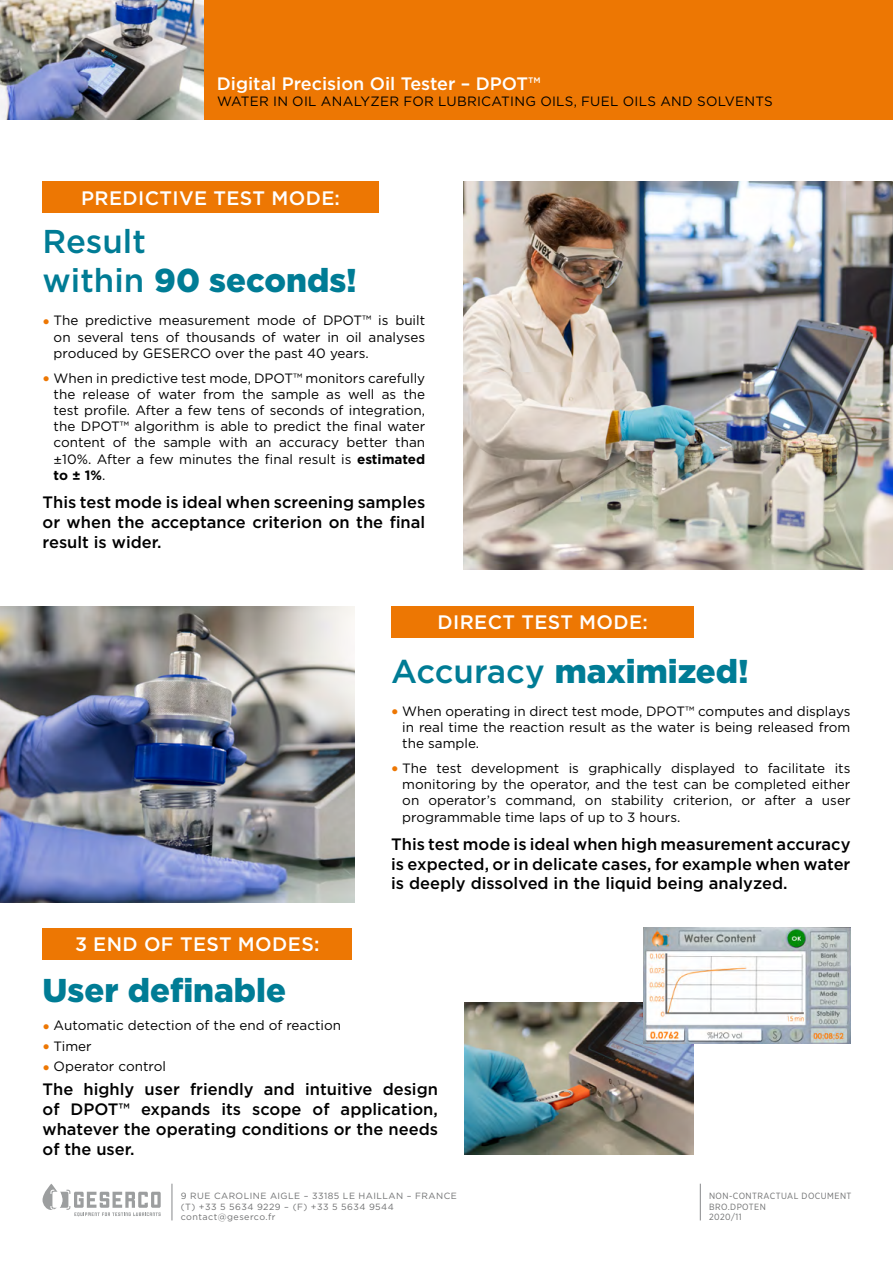
<style>
.page{position:relative;width:893px;height:1263px;background:#fff}
.page>*{position:absolute;margin:0;border:0;box-sizing:border-box;transform-origin:0 0}
.t1{font:900 33px "Gotham Pro";color:#007c95}
.t2{font:500 33px/39.6px "Gotham Pro";color:#007c95}
.t3{font:500 19.5px "Gotham Pro";letter-spacing:.02em;color:#fff}
.t4{font:500 18px "Gotham Pro";color:#fff}
.t5{font:500 16.5px/19.8px "Gotham Pro";color:#000;text-align:justify}
.t6{font:13.5px/16.2px "Gotham Pro";color:#000;text-align:justify}
.t7{font:13.5px "Gotham Pro";letter-spacing:.02em;color:#000}
.t8{font:9px/10.8px "Gotham Pro";letter-spacing:.05em;color:#707172}
.t9{font:9px/10.8px "Gotham Narrow";letter-spacing:.05em;color:#707172}
.s1{font-weight:900}
.s2{font-weight:900;font-size:15px;color:#ed7703}
.s3{font-weight:700}
.s4{font-weight:500}
</style>
<div class="page">
<hr style="left:172px;top:1184px;width:1px;height:36px;background:#87888a">
<hr style="left:700px;top:1184px;width:1px;height:36px;background:#87888a">
<img style="left:0;top:0;width:204px;height:119px">
<div style="left:204px;top:0;width:689px;height:119px;background:#ed7703"></div>
<svg style="left:43px;top:1184px;width:118px;height:32px"></svg>
<img style="left:463px;top:182px;width:430px;height:387px">
<img style="left:0;top:606px;width:355px;height:296px">
<div style="left:43px;top:182px;width:335px;height:31px;background:#ed7703"></div>
<div style="left:391px;top:606px;width:303px;height:32px;background:#ed7703"></div>
<div style="left:43px;top:928px;width:309px;height:31px;background:#ed7703"></div>
<img style="left:464px;top:1002px;width:229px;height:153px">
<img style="left:643px;top:927px;width:207px;height:117px">
<h3 class="t4" style="left:217px;top:74px;width:325px">Digital Precision Oil Tester – DPOT™</h3>
<p class="t7" style="left:217px;top:94px;width:557px">WATER IN OIL ANALYZER FOR LUBRICATING OILS, FUEL OILS AND SOLVENTS</p>
<h2 class="t3" style="left:81px;top:187px;width:260px">PREDICTIVE TEST MODE:</h2>
<h1 class="t2" style="left:43px;top:220px;width:316px">Result<br>within <span class="s1">90 seconds!</span></h1>
<p class="t6" style="left:54px;top:313px;width:373px;text-indent:-11px"><span class="s2">•</span> The predictive measurement mode of DPOT™ is built on several tens of thousands of water in oil analyses produced by GESERCO over the past 40 years.</p>
<p class="t6" style="left:54px;top:370px;width:373px;text-indent:-11px"><span class="s2">•</span> When in predictive test mode, DPOT™ monitors carefully the release of water from the sample as well as the test profile. After a few tens of seconds of integration, the DPOT™ algorithm is able to predict the final water content of the sample with an accuracy better than ±10%. After a few minutes the final result is <span class="s3">estimated to ± 1%</span>.</p>
<p class="t5" style="left:43px;top:492px;width:384px">This test mode is ideal when screening samples or when the acceptance criterion on the final result is wider.</p>
<h2 class="t3" style="left:438px;top:611px;width:212px">DIRECT TEST MODE:</h2>
<h2 class="t3" style="left:75px;top:933px;width:246px">3 END OF TEST MODES:</h2>
<h1 class="t1" style="left:391px;top:652px;width:359px"><span class="s4">Accuracy</span> maximized!</h1>
<p class="t6" style="left:402px;top:703px;width:450px;text-indent:-11px"><span class="s2">•</span> When operating in direct test mode, DPOT™ computes and displays in real time the reaction result as the water is being released from the sample.</p>
<p class="t6" style="left:402px;top:760px;width:450px;text-indent:-11px"><span class="s2">•</span> The test development is graphically displayed to facilitate its monitoring by the operator, and the test can be completed either on operator’s command, on stability criterion, or after a user programmable time laps of up to 3 hours.</p>
<p class="t5" style="left:391px;top:834px;width:461px">This test mode is ideal when high measurement accuracy is expected, or in delicate cases, for example when water is deeply dissolved in the liquid being analyzed.</p>
<h1 class="t1" style="left:43px;top:971px;width:245px">User definable</h1>
<p class="t6" style="left:43px;top:1017px;width:300px"><span class="s2">•</span> Automatic detection of the end of reaction</p>
<p class="t6" style="left:43px;top:1038px;width:51px"><span class="s2">•</span> Timer</p>
<p class="t6" style="left:43px;top:1058px;width:125px"><span class="s2">•</span> Operator control</p>
<p class="t5" style="left:43px;top:1079px;width:397px">The highly user friendly and intuitive design of DPOT™ expands its scope of application, whatever the operating conditions or the needs of the user.</p>
<p class="t8" style="left:181px;top:1190px;width:278px">9 RUE CAROLINE AIGLE – 33185 LE HAILLAN – FRANCE (T) +33 5 5634 9229 – (F) +33 5 5634 9544 contact@geserco.fr</p>
<p class="t9" style="left:709px;top:1190px;width:144px">NON-CONTRACTUAL DOCUMENT<br>BRO.DPOTEN<br>2020/11</p>
</div>
